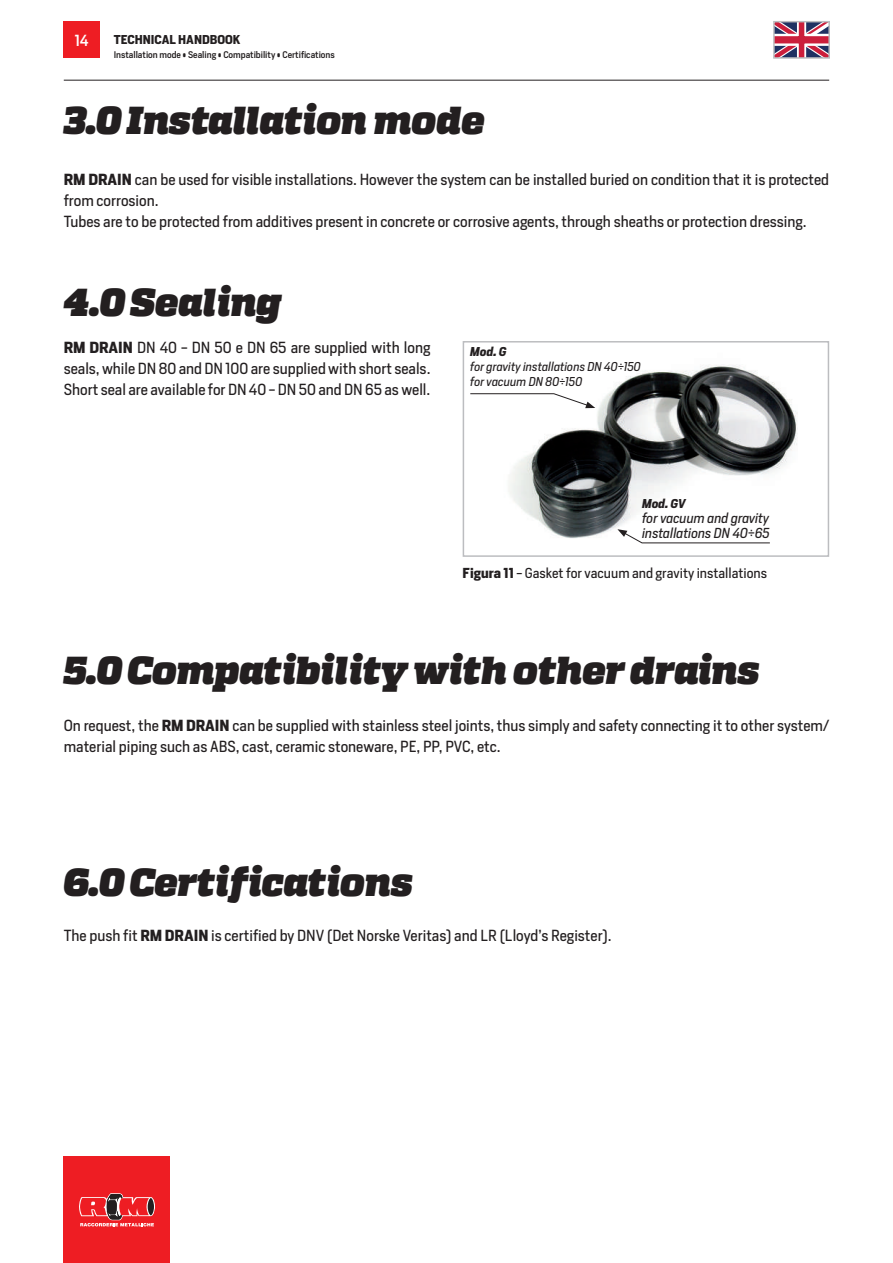
<style>
.page{position:relative;width:893px;height:1263px;background:#fff}
.page>*{position:absolute;margin:0;border:0;box-sizing:border-box;transform-origin:0 0}
.t1{font:italic 800 39px "Quadon";letter-spacing:-.01em;color:#231f20}
.t2{font:15px/21px "Heron Sans";color:#231f20}
.t3{font:500 15px "Heron Sans";color:#fff}
.t4{font:13.5px "Heron Sans";color:#231f20}
.t5{font:italic 13.5px/15px "Heron Sans";color:#231f20}
.t6{font:italic 12px/15px "Heron Sans";color:#231f20}
.t7{font:700 12px "Heron Sans";color:#231f20}
.t8{font:italic 700 12px "Heron Sans";letter-spacing:.005em;color:#231f20}
.t9{font:500 9px "Heron Sans";color:#231f20}
.s1{font-weight:700}
</style>
<div class="page">
<hr style="left:64px;top:80px;width:765px;height:1px;background:#231f20">
<div style="left:64px;top:1157px;width:106px;height:106px;background:#ee1d23"></div>
<svg style="left:79px;top:1193px;width:76px;height:33px"></svg>
<div style="left:64px;top:22px;width:36px;height:36px;background:#ee1d23"></div>
<svg style="left:776px;top:24px;width:51px;height:32px"></svg>
<div style="left:796px;top:22px;width:11px;height:36px;background:#fff"></div>
<svg style="left:776px;top:35px;width:51px;height:10px"></svg>
<div style="left:798px;top:22px;width:7px;height:36px;background:#cb1e3b"></div>
<div style="left:774px;top:37px;width:55px;height:6px;background:#cb1e3b"></div>
<div style="left:773px;top:21px;width:57px;height:38px;border:2px solid #bcbdc0"></div>
<img style="left:509px;top:365px;width:289px;height:173px">
<div style="left:463px;top:341px;width:366px;height:216px;border:2px solid #bcbdc0"></div>
<svg style="left:617px;top:529px;width:154px;height:15px"></svg>
<svg style="left:470px;top:393px;width:125px;height:15px"></svg>
<p class="t3" style="left:75px;top:31px;width:15px">14</p>
<p class="t7" style="left:114px;top:31px;width:128px">TECHNICAL HANDBOOK</p>
<p class="t9" style="left:114px;top:49px;width:223px">Installation mode • Sealing • Compatibility • Certifications</p>
<h1 class="t1" style="left:64px;top:96px;width:422px">3.0 Installation mode</h1>
<p class="t2" style="left:64px;top:169px;width:767px"><span class="s1">RM DRAIN</span> can be used for visible installations. However the system can be installed buried on condition that it is protected from corrosion.<br>Tubes are to be protected from additives present in concrete or corrosive agents, through sheaths or protection dressing.</p>
<h1 class="t1" style="left:64px;top:279px;width:219px">4.0 Sealing</h1>
<p class="t2" style="left:64px;top:337px;width:368px;text-align:justify"><span class="s1">RM DRAIN</span> DN 40 - DN 50 e DN 65 are supplied with long seals, while DN 80 and DN 100 are supplied with short seals.<br>Short seal are available for DN 40 - DN 50 and DN 65 as well.</p>
<p class="t8" style="left:470px;top:344px;width:38px">Mod. G</p>
<p class="t6" style="left:470px;top:359px;width:172px">for gravity installations DN 40÷150 for vacuum DN 80÷150</p>
<p class="t8" style="left:642px;top:496px;width:45px">Mod. GV</p>
<p class="t5" style="left:642px;top:510px;width:129px">for vacuum and gravity installations DN 40÷65</p>
<p class="t4" style="left:463px;top:564px;width:306px"><span class="s1">Figura 11</span> - Gasket for vacuum and gravity installations</p>
<h1 class="t1" style="left:64px;top:647px;width:697px">5.0 Compatibility with other drains</h1>
<p class="t2" style="left:64px;top:715px;width:767px">On request, the <span class="s1">RM DRAIN</span> can be supplied with stainless steel joints, thus simply and safety connecting it to other system/ material piping such as ABS, cast, ceramic stoneware, PE, PP, PVC, etc.</p>
<h1 class="t1" style="left:64px;top:859px;width:350px">6.0 Certifications</h1>
<p class="t2" style="left:64px;top:925px;width:549px">The push fit <span class="s1">RM DRAIN</span> is certified by DNV (Det Norske Veritas) and LR (Lloyd’s Register).</p>
</div>
